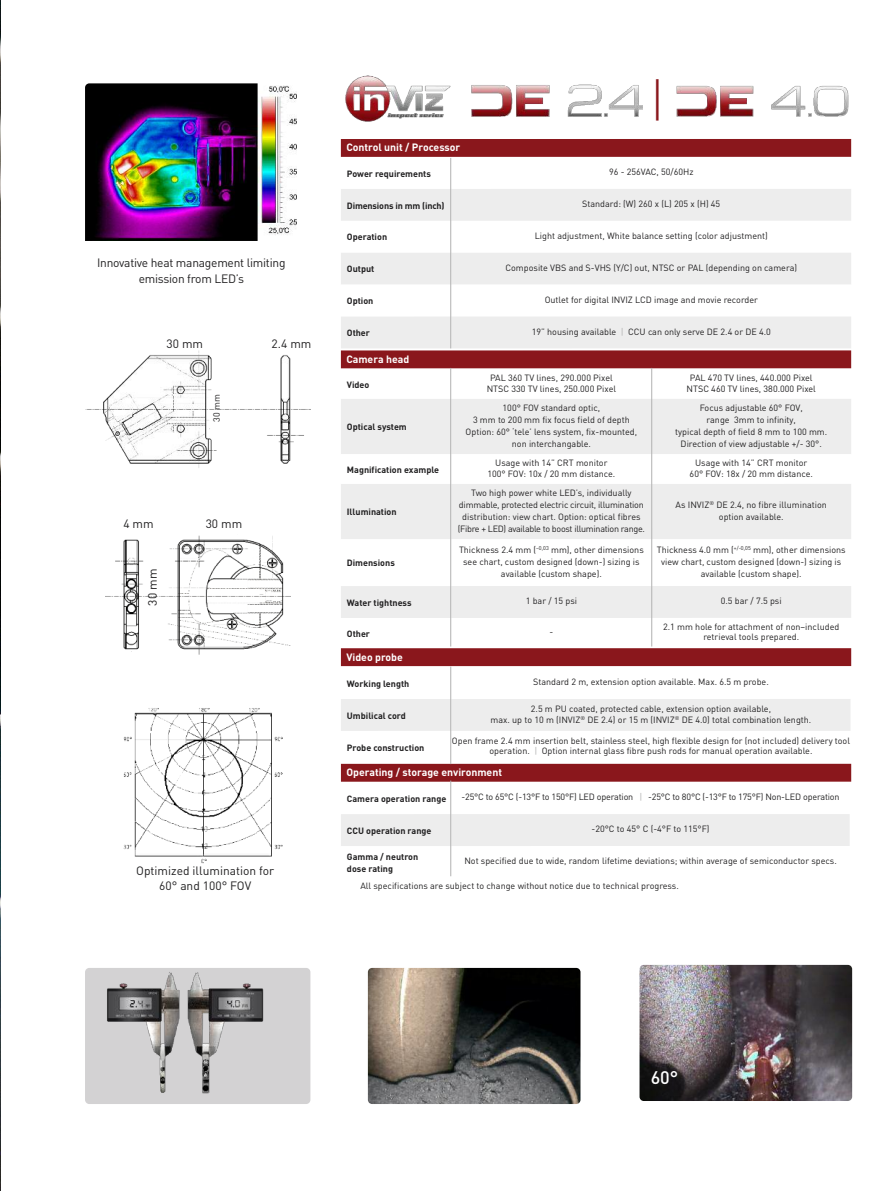
<style>
.page{position:relative;width:893px;height:1191px;background:#fff}
.page>*{position:absolute;margin:0;border:0;box-sizing:border-box;transform-origin:0 0}
.t1{font:300 48.15px "DIN";color:#8a171c}
.t2{font:500 18px "DIN";color:#fff}
.t3{font:12px/17px "DIN";letter-spacing:-.02em;color:#212021;text-align:center}
.t4{font:12px/15px "DIN";color:#212021;text-align:center}
.t5{font:700 10.5px "DIN";color:#fff}
.t6{font:9px/12px "DIN";color:#212021;text-align:center}
.t7{font:9px/12px "DIN";letter-spacing:-.02em;color:#212021;text-align:center}
.t8{font:700 9px/12px "DIN";color:#212021}
.s1{color:#b1b1b1}
</style>
<div class="page">
<img style="left:0;top:0;width:1px;height:1191px">
<img style="left:368px;top:968px;width:212px;height:136px;border-radius:4px">
<img style="left:639px;top:965px;width:213px;height:136px;border-radius:4px">
<div style="left:85px;top:968px;width:225px;height:136px;background:#d3d2d3;border-radius:4px"></div>
<img style="left:107px;top:972px;width:157px;height:122px">
<img style="left:85px;top:83px;width:212px;height:158px">
<img style="left:123px;top:710px;width:160px;height:152px">
<div style="left:85px;top:707px;width:238px;height:158px;border:2px solid #fff;border-radius:5px"></div>
<img style="left:86px;top:344px;width:225px;height:135px;border-radius:4px">
<img style="left:105px;top:535px;width:186px;height:120px">
<div style="left:341px;top:139px;width:510px;height:18px;background:#8a171c"></div>
<div style="left:341px;top:350px;width:510px;height:18px;background:#8a171c"></div>
<div style="left:341px;top:764px;width:510px;height:17px;background:#8a171c"></div>
<div style="left:341px;top:648px;width:510px;height:18px;background:#8a171c"></div>
<div style="left:341px;top:189px;width:110px;height:32px;background:#ededed"></div>
<div style="left:451px;top:189px;width:400px;height:32px;background:#ededed"></div>
<div style="left:341px;top:253px;width:110px;height:32px;background:#ededed"></div>
<div style="left:451px;top:253px;width:400px;height:32px;background:#ededed"></div>
<div style="left:341px;top:316px;width:110px;height:32px;background:#ededed"></div>
<div style="left:451px;top:316px;width:400px;height:32px;background:#ededed"></div>
<div style="left:341px;top:699px;width:110px;height:32px;background:#ededed"></div>
<div style="left:451px;top:699px;width:399px;height:32px;background:#ededed"></div>
<div style="left:341px;top:814px;width:110px;height:32px;background:#ededed"></div>
<div style="left:451px;top:814px;width:399px;height:32px;background:#ededed"></div>
<div style="left:341px;top:399px;width:110px;height:55px;background:#ededed"></div>
<div style="left:451px;top:399px;width:200px;height:55px;background:#ededed"></div>
<div style="left:651px;top:399px;width:200px;height:55px;background:#ededed"></div>
<div style="left:341px;top:484px;width:110px;height:55px;background:#ededed"></div>
<div style="left:451px;top:484px;width:200px;height:55px;background:#ededed"></div>
<div style="left:651px;top:484px;width:200px;height:55px;background:#ededed"></div>
<div style="left:341px;top:586px;width:110px;height:32px;background:#ededed"></div>
<div style="left:451px;top:586px;width:200px;height:32px;background:#ededed"></div>
<div style="left:651px;top:586px;width:200px;height:32px;background:#ededed"></div>
<hr style="left:450px;top:158px;width:1px;height:190px;background:#b1b1b1">
<hr style="left:450px;top:666px;width:1px;height:98px;background:#b1b1b1">
<hr style="left:450px;top:780px;width:1px;height:96px;background:#b1b1b1">
<hr style="left:450px;top:368px;width:1px;height:278px;background:#b1b1b1">
<hr style="left:651px;top:368px;width:1px;height:278px;background:#b1b1b1">
<img style="left:471px;top:84px;width:171px;height:33px">
<img style="left:676px;top:85px;width:173px;height:32px">
<img style="left:345px;top:75px;width:106px;height:47px">
<h3 class="t3" style="left:97px;top:253px;width:190px">Innovative heat management limiting emission from LED’s</h3>
<h3 class="t3" style="left:166px;top:334px;width:38px">30 mm</h3>
<p class="t6" style="left:210px;top:422px;width:29px;rotate:-90deg">30 mm</p>
<h3 class="t3" style="left:272px;top:334px;width:41px">2.4 mm</h3>
<h3 class="t3" style="left:123px;top:515px;width:32px">4 mm</h3>
<h3 class="t3" style="left:144px;top:605px;width:38px;rotate:-90deg">30 mm</h3>
<h3 class="t3" style="left:206px;top:515px;width:38px">30 mm</h3>
<h3 class="t4" style="left:136px;top:863px;width:139px">Optimized illumination for<br>60° and 100° FOV</h3>
<p class="t5" style="left:346px;top:142px;width:115px">Control unit / Processor</p>
<h1 class="t1" style="left:650px;top:73px;width:17px">|</h1>
<p class="t8" style="left:347px;top:167px;width:86px">Power requirements</p>
<p class="t6" style="left:609px;top:166px;width:86px">96 - 256VAC, 50/60Hz</p>
<p class="t8" style="left:347px;top:199px;width:99px">Dimensions in mm (inch)</p>
<p class="t6" style="left:582px;top:198px;width:140px">Standard: (W) 260 x (L) 205 x (H) 45</p>
<p class="t8" style="left:347px;top:231px;width:42px">Operation</p>
<p class="t6" style="left:535px;top:229px;width:235px">Light adjustment, White balance setting (color adjustment)</p>
<p class="t8" style="left:347px;top:263px;width:29px">Output</p>
<p class="t6" style="left:505px;top:261px;width:293px">Composite VBS and S-VHS (Y/C) out, NTSC or PAL (depending on camera)</p>
<p class="t8" style="left:347px;top:295px;width:28px">Option</p>
<p class="t6" style="left:545px;top:293px;width:215px">Outlet for digital INVIZ LCD image and movie recorder</p>
<p class="t8" style="left:347px;top:327px;width:25px">Other</p>
<p class="t6" style="left:532px;top:325px;width:241px">19” housing available <span class="s1">|</span> CCU can only serve DE 2.4 or DE 4.0</p>
<p class="t5" style="left:346px;top:353px;width:65px">Camera head</p>
<p class="t8" style="left:347px;top:378px;width:24px">Video</p>
<p class="t6" style="left:487px;top:372px;width:131px;line-height:10.8px">PAL 360 TV lines, 290.000 Pixel<br>NTSC 330 TV lines, 250.000 Pixel</p>
<p class="t6" style="left:686px;top:372px;width:131px;line-height:10.8px">PAL 470 TV lines, 440.000 Pixel<br>NTSC 460 TV lines, 380.000 Pixel</p>
<p class="t8" style="left:347px;top:421px;width:61px">Optical system</p>
<p class="t6" style="left:466px;top:401px;width:173px">100° FOV standard optic,<br>3 mm to 200 mm fix focus field of depth<br>Option: 60° ‘tele’ lens system, fix-mounted, non interchangable.</p>
<p class="t6" style="left:675px;top:401px;width:154px">Focus adjustable 60° FOV,<br>range 3mm to infinity,<br>typical depth of field 8 mm to 100 mm.<br>Direction of view adjustable +/- 30°.</p>
<p class="t8" style="left:347px;top:463px;width:94px">Magnification example</p>
<p class="t6" style="left:487px;top:456px;width:129px;line-height:11.2px">Usage with 14” CRT monitor<br>100° FOV: 10x / 20 mm distance.</p>
<p class="t6" style="left:690px;top:456px;width:125px;line-height:11.2px">Usage with 14” CRT monitor<br>60° FOV: 18x / 20 mm distance.</p>
<p class="t8" style="left:347px;top:506px;width:51px">Illumination</p>
<p class="t7" style="left:458px;top:486px;width:189px">Two high power white LED’s, individually dimmable, protected electric circuit, illumination distribution: view chart. Option: optical fibres (Fibre + LED) available to boost illumination range.</p>
<p class="t6" style="left:676px;top:498px;width:153px">As INVIZ<sup>®</sup> DE 2.4, no fibre illumination option available.</p>
<p class="t8" style="left:347px;top:557px;width:49px">Dimensions</p>
<p class="t6" style="left:459px;top:543px;width:186px">Thickness 2.4 mm (<sup>–0,03</sup> mm), other dimensions see chart, custom designed (down-) sizing is available (custom shape).</p>
<p class="t6" style="left:657px;top:543px;width:191px">Thickness 4.0 mm (<sup>+/-0,05</sup> mm), other dimensions view chart, custom designed (down-) sizing is available (custom shape).</p>
<p class="t8" style="left:347px;top:596px;width:66px">Water tightness</p>
<p class="t6" style="left:526px;top:595px;width:53px">1 bar / 15 psi</p>
<p class="t6" style="left:721px;top:595px;width:62px">0.5 bar / 7.5 psi</p>
<p class="t8" style="left:347px;top:627px;width:25px">Other</p>
<p class="t6" style="left:549px;top:625px;width:5px">-</p>
<p class="t6" style="left:663px;top:621px;width:178px;line-height:10.8px">2.1 mm hole for attachment of non–included retrieval tools prepared.</p>
<p class="t5" style="left:346px;top:651px;width:58px">Video probe</p>
<p class="t8" style="left:347px;top:677px;width:64px">Working length</p>
<p class="t6" style="left:533px;top:676px;width:237px">Standard 2 m, extension option available. Max. 6.5 m probe.</p>
<p class="t8" style="left:347px;top:709px;width:60px">Umbilical cord</p>
<p class="t6" style="left:491px;top:703px;width:322px;line-height:10.8px">2.5 m PU coated, protected cable, extension option available,<br>max. up to 10 m (INVIZ<sup>®</sup> DE 2.4) or 15 m (INVIZ<sup>®</sup> DE 4.0) total combination length.</p>
<p class="t8" style="left:347px;top:741px;width:79px">Probe construction</p>
<p class="t6" style="left:452px;top:735px;width:400px;line-height:10.5px">Open frame 2.4 mm insertion belt, stainless steel, high flexible design for (not included) delivery tool operation. <span class="s1">|</span> Option internal glass fibre push rods for manual operation available.</p>
<p class="t8" style="left:347px;top:792px;width:101px">Camera operation range</p>
<p class="t7" style="left:462px;top:791px;width:380px">-25°C to 65°C (-13°F to 150°F) LED operation <span class="s1">|</span> -25°C to 80°C (-13°F to 175°F) Non-LED operation</p>
<p class="t8" style="left:347px;top:824px;width:86px">CCU operation range</p>
<p class="t6" style="left:592px;top:823px;width:120px">-20°C to 45° C (-4°F to 115°F)</p>
<p class="t8" style="left:347px;top:850px;width:73px">Gamma / neutron dose rating</p>
<p class="t6" style="left:464px;top:854px;width:374px">Not specified due to wide, random lifetime deviations; within average of semiconductor specs.</p>
<p class="t5" style="left:346px;top:766px;width:157px">Operating / storage environment</p>
<p class="t6" style="left:360px;top:879px;width:320px">All specifications are subject to change without notice due to technical progress.</p>
<h2 class="t2" style="left:651px;top:1067px;width:29px">60°</h2>
</div>
